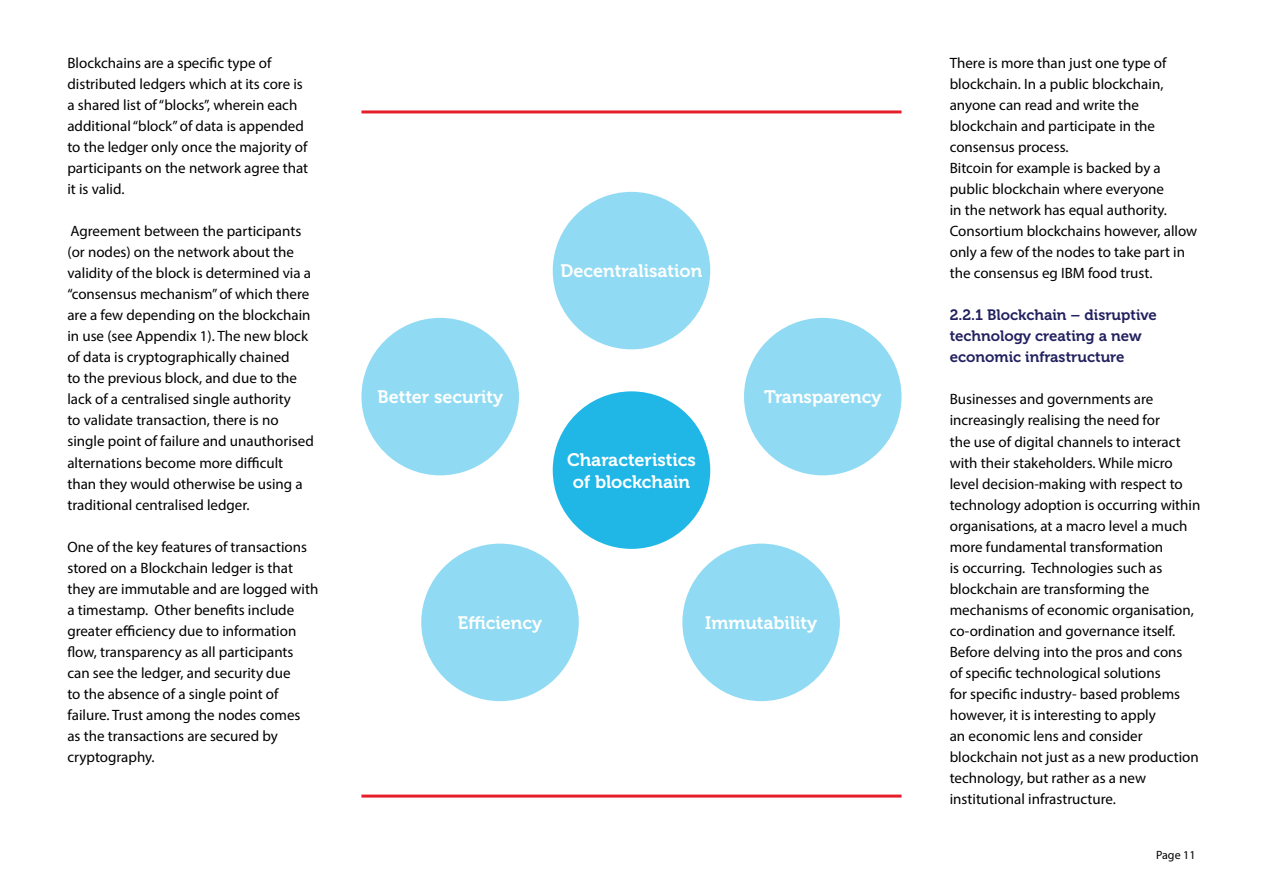
<style>
.page{position:relative;width:1263px;height:893px;background:#fff}
.page>*{position:absolute;margin:0;border:0;box-sizing:border-box;transform-origin:0 0}
.t1{font:18px/21.6px "Museo 700";color:#fff;text-align:center}
.t2{font:15px/21px "Myriad Pro";color:#000}
.t3{font:15px/21px "Museo 700";color:#222160}
.t4{font:12px "Myriad Pro";color:#000}
</style>
<div class="page">
<div style="left:682px;top:544px;width:158px;height:157px;background:#90dbf3;border-radius:50%"></div>
<div style="left:361px;top:318px;width:158px;height:157px;background:#90dbf3;border-radius:50%"></div>
<div style="left:744px;top:318px;width:157px;height:157px;background:#90dbf3;border-radius:50%"></div>
<div style="left:553px;top:192px;width:157px;height:157px;background:#90dbf3;border-radius:50%"></div>
<div style="left:421px;top:544px;width:158px;height:157px;background:#90dbf3;border-radius:50%"></div>
<div style="left:553px;top:391px;width:157px;height:158px;background:#20b7e6;border-radius:50%"></div>
<hr style="left:361px;top:110px;width:540px;height:3px;background:#e61e2a">
<hr style="left:361px;top:795px;width:540px;height:3px;background:#e61e2a">
<p class="t2" style="left:67px;top:53px;width:242px">Blockchains are a specific type of distributed ledgers which at its core is a shared list of “blocks”, wherein each additional “block” of data is appended to the ledger only once the majority of participants on the network agree that it is valid.</p>
<p class="t2" style="left:67px;top:221px;width:248px">Agreement between the participants (or nodes) on the network about the validity of the block is determined via a “consensus mechanism” of which there are a few depending on the blockchain in use (see Appendix 1). The new block of data is cryptographically chained<br>to the previous block, and due to the lack of a centralised single authority<br>to validate transaction, there is no single point of failure and unauthorised alternations become more difficult than they would otherwise be using a traditional centralised ledger.</p>
<p class="t2" style="left:67px;top:536px;width:252px">One of the key features of transactions stored on a Blockchain ledger is that they are immutable and are logged with a timestamp. Other benefits include greater efficiency due to information flow, transparency as all participants can see the ledger, and security due<br>to the absence of a single point of failure. Trust among the nodes comes<br>as the transactions are secured by cryptography.</p>
<p class="t1" style="left:560px;top:261px;width:143px">Decentralisation</p>
<p class="t1" style="left:377px;top:387px;width:127px">Better security</p>
<p class="t1" style="left:764px;top:387px;width:119px">Transparency</p>
<p class="t1" style="left:567px;top:449px;width:130px">Characteristics of blockchain</p>
<p class="t1" style="left:458px;top:612px;width:86px">Efficiency</p>
<p class="t1" style="left:705px;top:612px;width:113px">Immutability</p>
<p class="t2" style="left:950px;top:53px;width:249px">There is more than just one type of blockchain. In a public blockchain, anyone can read and write the blockchain and participate in the consensus process.<br>Bitcoin for example is backed by a public blockchain where everyone<br>in the network has equal authority.<br>Consortium blockchains however, allow only a few of the nodes to take part in the consensus eg IBM food trust.</p>
<p class="t3" style="left:950px;top:305px;width:209px">2.2.1 Blockchain – disruptive technology creating a new economic infrastructure</p>
<p class="t2" style="left:950px;top:389px;width:252px">Businesses and governments are increasingly realising the need for<br>the use of digital channels to interact with their stakeholders. While micro level decision-making with respect to technology adoption is occurring within organisations, at a macro level a much more fundamental transformation<br>is occurring. Technologies such as blockchain are transforming the mechanisms of economic organisation, co-ordination and governance itself.<br>Before delving into the pros and cons<br>of specific technological solutions<br>for specific industry- based problems however, it is interesting to apply<br>an economic lens and consider blockchain not just as a new production technology, but rather as a new institutional infrastructure.</p>
<p class="t4" style="left:1156px;top:848px;width:41px">Page 11</p>
</div>
